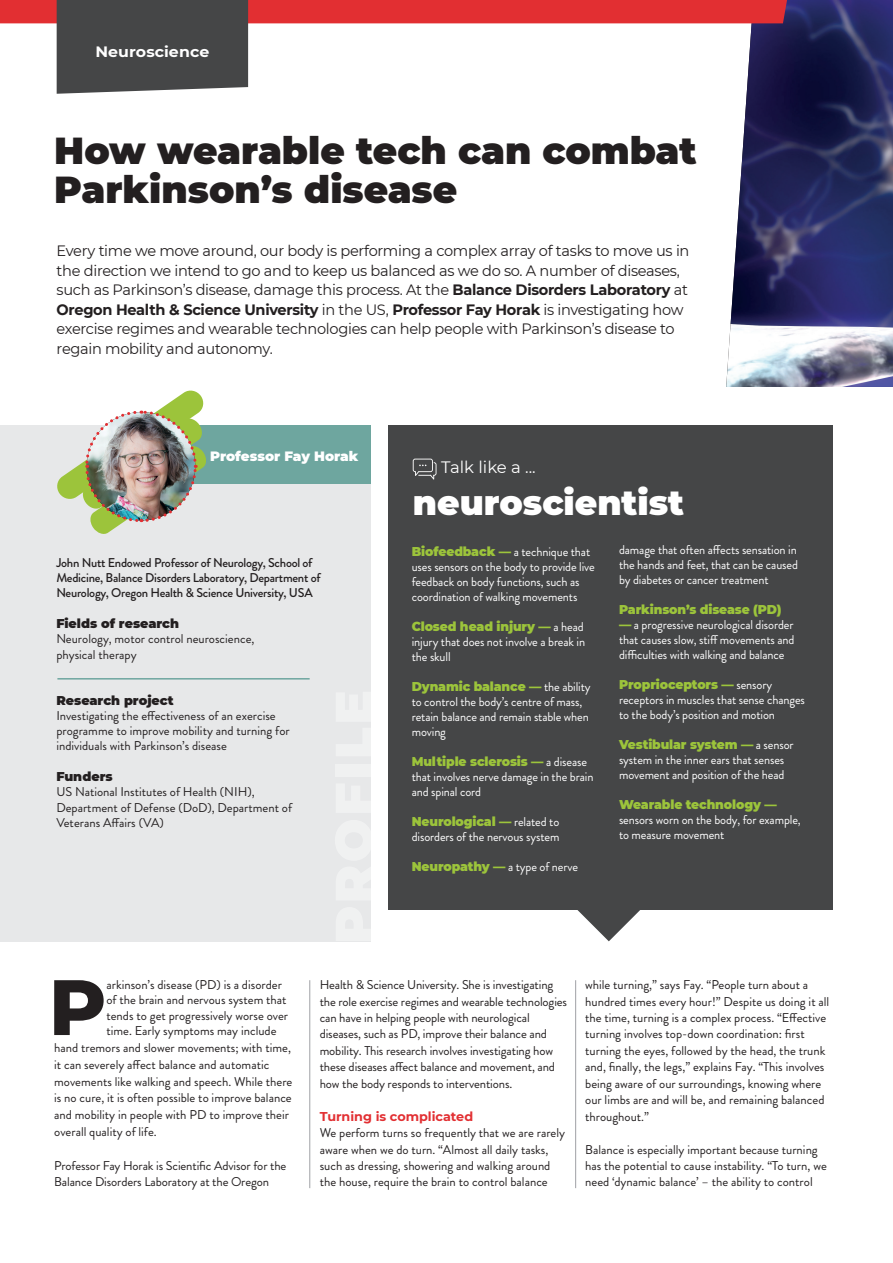
<style>
.page{position:relative;width:893px;height:1263px;background:#fff}
.page>*{position:absolute;margin:0;border:0;box-sizing:border-box;transform-origin:0 0}
.t1{font:800 78.3px "Montserrat";color:#231f20}
.t2{font:900 37.5px/39px "Montserrat";color:#231f20}
.t3{font:900 34.5px "Montserrat";color:#fff}
.t4{font:16.5px "Montserrat";color:#fff}
.t5{font:15px/19.5px "Montserrat";letter-spacing:-.02em;color:#231f20}
.t6{font:700 15px "Montserrat";letter-spacing:.005em;color:#fff;scale:1.05 1}
.t7{font:900 13.5px "Montserrat";color:#fff}
.t8{font:12.75px/16.5px "Brandon Grotesque";color:#231f20}
.t9{font:12.75px/15px "Brandon Grotesque";letter-spacing:-.01em;color:#fff}
.t10{font:500 12.75px/15.3px "Brandon Grotesque";letter-spacing:-.02em;color:#231f20}
.t11{font:900 12.75px "Montserrat";letter-spacing:-.01em;color:#9cc43b}
.t12{font:700 12.75px "Montserrat";color:#e22f32}
.t13{font:900 12.75px "Montserrat";color:#231f20}
.s1{font-weight:700}
.s2{font-family:"Montserrat";font-weight:900}
.s3{font-family:"Montserrat";font-weight:900;color:#9cc43b}
</style>
<div class="page">
<div style="left:0;top:425px;width:371px;height:516px;background:#e7e8e9"></div>
<img style="left:726px;top:0;width:167px;height:387px">
<svg style="left:0;top:0;width:787px;height:94px"></svg>
<div style="left:125px;top:425px;width:246px;height:58px;background:#6ea69f"></div>
<hr style="left:575px;top:980px;width:1px;height:208px;background:#a0a1a5">
<hr style="left:309px;top:980px;width:1px;height:208px;background:#a0a1a5">
<img style="left:57px;top:390px;width:150px;height:144px">
<hr style="left:57px;top:678px;width:253px;height:1px;background:#6ea69f">
<div style="left:388px;top:425px;width:445px;height:485px;background:#454647"></div>
<svg style="left:577px;top:910px;width:63px;height:31px"></svg>
<svg style="left:413px;top:459px;width:23px;height:21px"></svg>
<p class="t6" style="left:95px;top:41px;width:110px">Neuroscience</p>
<p class="t2" style="left:54px;top:129px;width:644px">How wearable tech can combat<br>Parkinson’s disease</p>
<p class="t5" style="left:57px;top:241px;width:634px">Every time we move around, our body is performing a complex array of tasks to move us in the direction we intend to go and to keep us balanced as we do so. A number of diseases, such as Parkinson’s disease, damage this process. At the <span class="s1">Balance Disorders Laboratory</span> at <span class="s1">Oregon Health &amp; Science University</span> in the US, <span class="s1">Professor Fay Horak</span> is investigating how exercise regimes and wearable technologies can help people with Parkinson’s disease to regain mobility and autonomy.</p>
<p class="t7" style="left:210px;top:446px;width:150px">Professor Fay Horak</p>
<p class="t10" style="left:56px;top:555px;width:266px">John Nutt Endowed Professor of Neurology, School of<br>Medicine, Balance Disorders Laboratory, Department of<br>Neurology, Oregon Health &amp; Science University, USA</p>
<p class="t13" style="left:56px;top:614px;width:124px">Fields of research</p>
<p class="t8" style="left:56px;top:631px;width:200px">Neurology, motor control neuroscience,</p>
<p class="t8" style="left:56px;top:646px;width:82px">physical therapy</p>
<p class="t8" style="left:56px;top:693px;width:235px;line-height:15.3px"><span class="s2">Research project<br></span>Investigating the effectiveness of an exercise programme to improve mobility and turning for individuals with Parkinson’s disease</p>
<p class="t8" style="left:56px;top:769px;width:237px;line-height:15.3px"><span class="s2">Funders<br></span>US National Institutes of Health (NIH),<br>Department of Defense (DoD), Department of<br>Veterans Affairs (VA)</p>
<p class="t4" style="left:441px;top:456px;width:96px">Talk like a ...</p>
<p class="t3" style="left:413px;top:476px;width:273px">neuroscientist</p>
<p class="t9" style="left:412px;top:544px;width:185px"><span class="s3">Biofeedback —</span> a technique that uses sensors on the body to provide live feedback on body functions, such as coordination of walking movements</p>
<p class="t9" style="left:412px;top:619px;width:175px;text-align:justify"><span class="s3">Closed head injury —</span> a head injury that does not involve a break in the skull</p>
<p class="t9" style="left:412px;top:679px;width:180px"><span class="s3">Dynamic balance —</span> the ability to control the body’s centre of mass, retain balance and remain stable when moving</p>
<p class="t9" style="left:412px;top:754px;width:183px"><span class="s3">Multiple sclerosis —</span> a disease that involves nerve damage in the brain and spinal cord</p>
<p class="t9" style="left:412px;top:814px;width:149px"><span class="s3">Neurological —</span> related to disorders of the nervous system</p>
<p class="t9" style="left:412px;top:859px;width:168px"><span class="s3">Neuropathy —</span> a type of nerve</p>
<p class="t9" style="left:619px;top:542px;width:180px;text-align:justify">damage that often affects sensation in the hands and feet, that can be caused by diabetes or cancer treatment</p>
<p class="t11" style="left:619px;top:600px;width:164px">Parkinson’s disease (PD)</p>
<p class="t9" style="left:619px;top:617px;width:177px;text-align:justify"><span class="s3">—</span> a progressive neurological disorder that causes slow, stiff movements and difficulties with walking and balance</p>
<p class="t9" style="left:619px;top:677px;width:187px"><span class="s3">Proprioceptors —</span> sensory receptors in muscles that sense changes to the body’s position and motion</p>
<p class="t9" style="left:619px;top:737px;width:176px"><span class="s3">Vestibular system —</span> a sensor system in the inner ears that senses movement and position of the head</p>
<p class="t9" style="left:619px;top:797px;width:183px"><span class="s3">Wearable technology — </span>sensors worn on the body, for example, to measure movement</p>
<p class="t1" style="left:49px;top:950px;width:59px">P</p>
<p class="t8" style="left:106px;top:977px;width:183px;line-height:15.3px">arkinson’s disease (PD) is a disorder of the brain and nervous system that tends to get progressively worse over time. Early symptoms may include</p>
<p class="t8" style="left:54px;top:1039px;width:240px">hand tremors and slower movements; with time, it can severely affect balance and automatic movements like walking and speech. While there is no cure, it is often possible to improve balance and mobility in people with PD to improve their overall quality of life.</p>
<p class="t8" style="left:54px;top:1157px;width:234px">Professor Fay Horak is Scientific Advisor for the<br>Balance Disorders Laboratory at the Oregon</p>
<p class="t8" style="left:320px;top:977px;width:249px">Health &amp; Science University. She is investigating the role exercise regimes and wearable technologies can have in helping people with neurological diseases, such as PD, improve their balance and mobility. This research involves investigating how these diseases affect balance and movement, and how the body responds to interventions.</p>
<p class="t12" style="left:320px;top:1107px;width:155px">Turning is complicated</p>
<p class="t8" style="left:320px;top:1125px;width:247px">We perform turns so frequently that we are rarely aware when we do turn. “Almost all daily tasks, such as dressing, showering and walking around the house, require the brain to control balance</p>
<p class="t8" style="left:585px;top:977px;width:246px">while turning,” says Fay. “People turn about a hundred times every hour!” Despite us doing it all the time, turning is a complex process. “Effective turning involves top-down coordination: first turning the eyes, followed by the head, the trunk and, finally, the legs,” explains Fay. “This involves being aware of our surroundings, knowing where our limbs are and will be, and remaining balanced throughout.”</p>
<p class="t8" style="left:585px;top:1141px;width:243px">Balance is especially important because turning has the potential to cause instability. “To turn, we need ‘dynamic balance’ – the ability to control</p>
</div>
